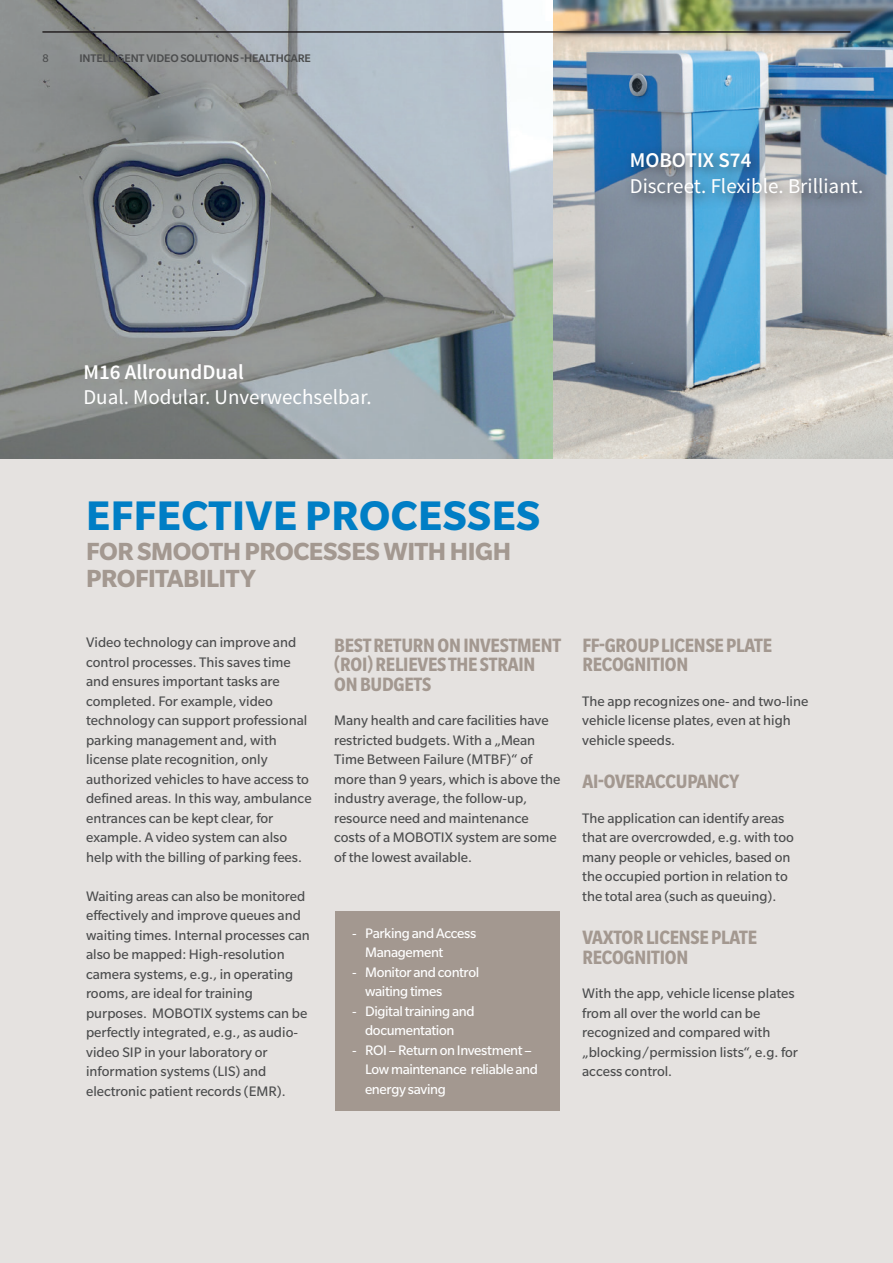
<style>
.page{position:relative;width:893px;height:1263px;background:#e5e2e0}
.page>*{position:absolute;margin:0;border:0;box-sizing:border-box;transform-origin:0 0}
.t1{font:700 45px "Slate Pro";letter-spacing:.01em;color:#007ec5}
.t2{font:700 27px/27px "Slate Pro";letter-spacing:-.02em;color:#a39890}
.t3{font:700 condensed 21px/19.5px "Slate Pro";letter-spacing:-.01em;color:#a39890}
.t4{font:21px "Source Sans Pro";color:#fff}
.t5{font:600 21px "Source Sans Pro";color:#fff}
.t6{font:15px/19.5px "Slate Pro";color:#4b4c4d}
.t7{font:15px/19.5px "Slate Pro";letter-spacing:-.025em;color:#fff}
.t8{font:500 12px "Slate Pro";letter-spacing:-.01em;color:#4b4c4d}
.t9{font:12px "Slate Pro";color:#4b4c4d}
</style>
<div class="page">
<div style="left:335px;top:911px;width:224px;height:199px;background:#a39890"></div>
<img style="left:0;top:0;width:554px;height:458px">
<img style="left:554px;top:0;width:339px;height:458px">
<div style="left:623px;top:145px;width:255px;height:65px;background:#231f20;opacity:.75"></div>
<hr style="left:43px;top:32px;width:807px;height:1px;background:#231f20">
<p class="t9" style="left:43px;top:52px;width:8px">8</p>
<p class="t8" style="left:79px;top:52px;width:233px">INTELLIGENT VIDEO SOLUTIONS -HEALTHCARE</p>
<h3 class="t5" style="left:630px;top:147px;width:123px">MOBOTIX S74</h3>
<h3 class="t4" style="left:630px;top:173px;width:235px">Discreet. Flexible. Brilliant.</h3>
<h3 class="t5" style="left:83px;top:358px;width:162px">M16 AllroundDual</h3>
<h3 class="t4" style="left:83px;top:384px;width:290px">Dual. Modular. Unverwechselbar.</h3>
<h1 class="t1" style="left:86px;top:491px;width:456px">EFFECTIVE PROCESSES</h1>
<h2 class="t2" style="left:86px;top:538px;width:426px">FOR SMOOTH PROCESSES WITH HIGH<br>PROFITABILITY</h2>
<p class="t6" style="left:86px;top:633px;width:227px">Video technology can improve and control processes. This saves time and ensures important tasks are completed. For example, video technology can support professional parking management and, with license plate recognition, only authorized vehicles to have access to defined areas. In this way, ambulance entrances can be kept clear, for example. A video system can also help with the billing of parking fees.</p>
<p class="t6" style="left:86px;top:886px;width:225px">Waiting areas can also be monitored effectively and improve queues and waiting times. Internal processes can also be mapped: High-resolution camera systems, e.g., in operating rooms, are ideal for training purposes. MOBOTIX systems can be perfectly integrated, e.g., as audio&shy;video SIP in your laboratory or information systems (LIS) and electronic patient records (EMR).</p>
<h3 class="t3" style="left:334px;top:635px;width:228px">BEST RETURN ON INVESTMENT (ROI) RELIEVES THE STRAIN<br>ON BUDGETS</h3>
<p class="t6" style="left:334px;top:711px;width:228px">Many health and care facilities have restricted budgets. With a „Mean<br>Time Between Failure (MTBF)“ of more than 9 years, which is above the industry average, the follow-up, resource need and maintenance costs of a MOBOTIX system are some of the lowest available.</p>
<p class="t7" style="left:365px;top:923px;width:113px;text-indent:-13px">- Parking and Access<br>Management</p>
<p class="t7" style="left:365px;top:962px;width:116px;text-indent:-13px">- Monitor and control waiting times</p>
<p class="t7" style="left:352px;top:1001px;width:124px;text-align:center">- Digital training and documentation</p>
<p class="t7" style="left:365px;top:1040px;width:174px;text-indent:-13px">- ROI – Return on Investment –<br>Low maintenance reliable and energy saving</p>
<h3 class="t3" style="left:582px;top:635px;width:191px">FF-GROUP LICENSE PLATE<br>RECOGNITION</h3>
<p class="t6" style="left:582px;top:691px;width:228px">The app recognizes one- and two-line vehicle license plates, even at high vehicle speeds.</p>
<h3 class="t3" style="left:582px;top:772px;width:159px">AI-OVERACCUPANCY</h3>
<p class="t6" style="left:582px;top:808px;width:213px">The application can identify areas that are overcrowded, e.g. with too many people or vehicles, based on the occupied portion in relation to the total area (such as queuing).</p>
<h3 class="t3" style="left:582px;top:928px;width:176px">VAXTOR LICENSE PLATE<br>RECOGNITION</h3>
<p class="t6" style="left:582px;top:984px;width:217px">With the app, vehicle license plates from all over the world can be recognized and compared with „blocking/permission lists“, e.g. for access control.</p>
</div>
